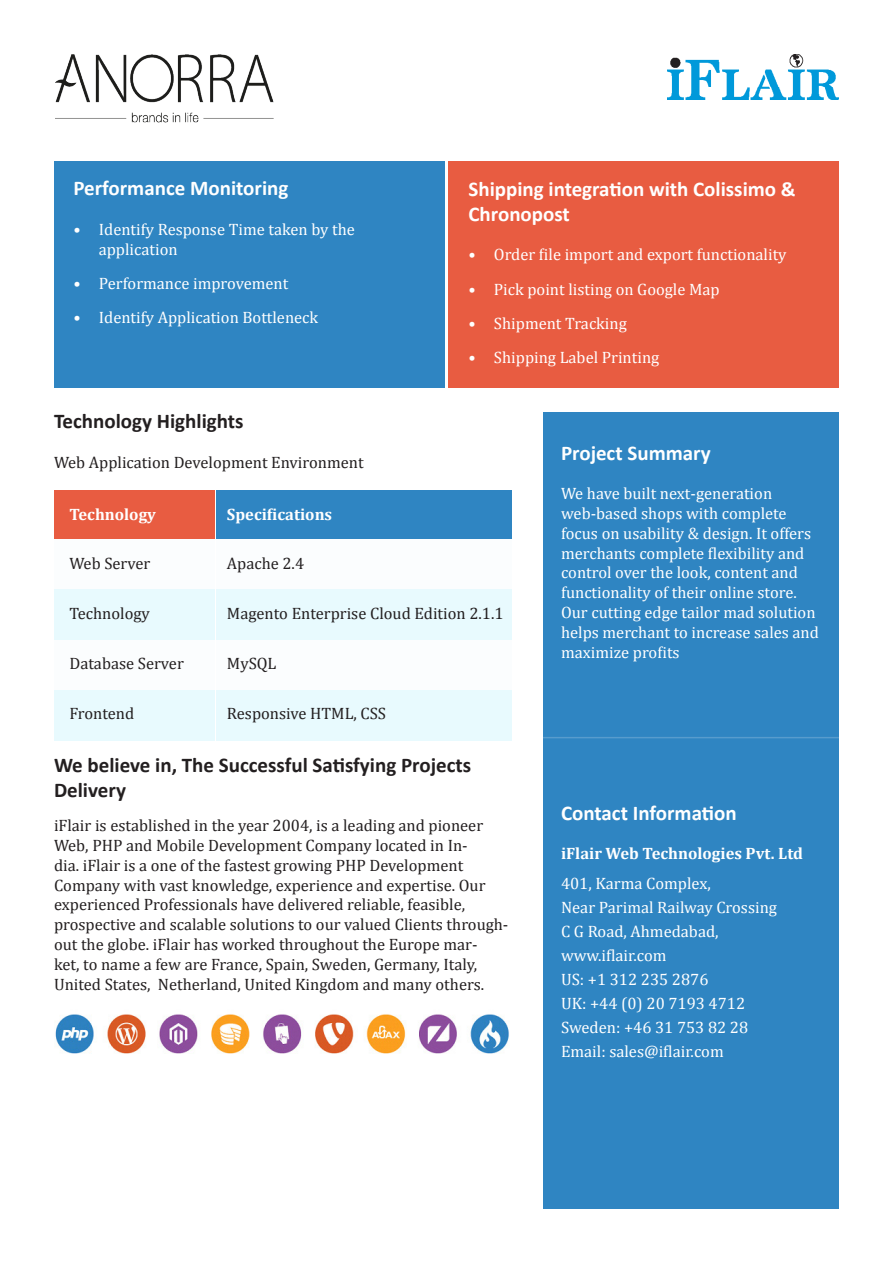
<style>
.page{position:relative;width:893px;height:1263px;background:#fff}
.page>*{position:absolute;margin:0;border:0;box-sizing:border-box;transform-origin:0 0}
.t1{font:700 21px/25.2px "Calibri";color:#fff}
.t2{font:700 21px/25.2px "Calibri";color:#231f20}
.t3{font:16.5px/19.8px "Cambria";color:#231f20}
.t4{font:16.5px/19.8px "Cambria";color:#fff}
.t5{font:700 16.5px "Cambria";color:#fff}
</style>
<div class="page">
<div style="left:54px;top:162px;width:390px;height:226px;background:#2f85c2"></div>
<div style="left:449px;top:162px;width:390px;height:226px;background:#e85c41"></div>
<div style="left:543px;top:412px;width:296px;height:797px;background:#2f85c2"></div>
<hr style="left:543px;top:737px;width:296px;height:1px;background:#fff">
<img style="left:55px;top:1014px;width:454px;height:40px">
<img style="left:668px;top:54px;width:171px;height:45px">
<div style="left:54px;top:490px;width:161px;height:50px;background:#e85c41"></div>
<div style="left:54px;top:540px;width:161px;height:50px;background:#fbfdfe"></div>
<div style="left:54px;top:590px;width:161px;height:50px;background:#e8fafe"></div>
<div style="left:54px;top:640px;width:161px;height:50px;background:#fbfdfe"></div>
<div style="left:54px;top:690px;width:161px;height:50px;background:#e8fafe"></div>
<div style="left:216px;top:490px;width:295px;height:50px;background:#2f85c2"></div>
<div style="left:216px;top:540px;width:295px;height:50px;background:#fbfdfe"></div>
<div style="left:216px;top:590px;width:295px;height:50px;background:#e8fafe"></div>
<div style="left:216px;top:640px;width:295px;height:50px;background:#fbfdfe"></div>
<div style="left:216px;top:690px;width:295px;height:50px;background:#e8fafe"></div>
<img style="left:55px;top:54px;width:218px;height:69px">
<p class="t1" style="left:73px;top:176px;width:217px">Performance Monitoring</p>
<p class="t4" style="left:73px;top:219px;width:283px">• Identify Response Time taken by the</p>
<p class="t4" style="left:99px;top:239px;width:80px">application</p>
<p class="t4" style="left:73px;top:273px;width:216px">• Performance improvement</p>
<p class="t4" style="left:73px;top:308px;width:246px">• Identify Application Bottleneck</p>
<p class="t1" style="left:468px;top:176px;width:329px">Shipping integration with Colissimo &amp;<br>Chronopost</p>
<p class="t4" style="left:468px;top:245px;width:320px">• Order file import and export functionality</p>
<p class="t4" style="left:468px;top:279px;width:253px">• Pick point listing on Google Map</p>
<p class="t4" style="left:468px;top:313px;width:160px">• Shipment Tracking</p>
<p class="t4" style="left:468px;top:347px;width:192px">• Shipping Label Printing</p>
<p class="t2" style="left:54px;top:408px;width:191px">Technology Highlights</p>
<p class="t3" style="left:54px;top:452px;width:311px">Web Application Development Environment</p>
<p class="t5" style="left:69px;top:502px;width:88px">Technology</p>
<p class="t3" style="left:69px;top:553px;width:82px">Web Server</p>
<p class="t3" style="left:69px;top:603px;width:82px">Technology</p>
<p class="t3" style="left:69px;top:654px;width:116px">Database Server</p>
<p class="t3" style="left:69px;top:704px;width:66px">Frontend</p>
<p class="t5" style="left:227px;top:502px;width:107px">Specifications</p>
<p class="t3" style="left:227px;top:553px;width:79px">Apache 2.4</p>
<p class="t3" style="left:227px;top:604px;width:278px">Magento Enterprise Cloud Edition 2.1.1</p>
<p class="t3" style="left:227px;top:654px;width:51px">MySQL</p>
<p class="t3" style="left:227px;top:704px;width:161px">Responsive HTML, CSS</p>
<p class="t2" style="left:54px;top:752px;width:419px">We believe in, The Successful Satisfying Projects<br>Delivery</p>
<p class="t3" style="left:54px;top:815px;width:456px">iFlair is established in the year 2004, is a leading and pioneer Web, PHP and Mobile Development Company located in In-<br>dia. iFlair is a one of the fastest growing PHP Development Company with vast knowledge, experience and expertise. Our experienced Professionals have delivered reliable, feasible, prospective and scalable solutions to our valued Clients through&shy;out the globe. iFlair has worked throughout the Europe mar-<br>ket, to name a few are France, Spain, Sweden, Germany, Italy, United States, Netherland, United Kingdom and many others.</p>
<p class="t1" style="left:561px;top:440px;width:151px">Project Summary</p>
<p class="t4" style="left:561px;top:483px;width:259px">We have built next-generation web-based shops with complete focus on usability &amp; design. It offers merchants complete flexibility and control over the look, content and functionality of their online store.<br>Our cutting edge tailor mad solution helps merchant to increase sales and maximize profits</p>
<p class="t1" style="left:561px;top:800px;width:177px">Contact Information</p>
<p class="t5" style="left:561px;top:842px;width:243px">iFlair Web Technologies Pvt. Ltd</p>
<p class="t4" style="left:561px;top:874px;width:151px">401, Karma Complex,</p>
<p class="t4" style="left:561px;top:898px;width:218px">Near Parimal Railway Crossing</p>
<p class="t4" style="left:561px;top:922px;width:159px">C G Road, Ahmedabad,</p>
<p class="t4" style="left:561px;top:946px;width:107px">www.iflair.com</p>
<p class="t4" style="left:561px;top:970px;width:149px">US: +1 312 235 2876</p>
<p class="t4" style="left:561px;top:994px;width:186px">UK: +44 (0) 20 7193 4712</p>
<p class="t4" style="left:561px;top:1018px;width:189px">Sweden: +46 31 753 82 28</p>
<p class="t4" style="left:561px;top:1042px;width:164px">Email: sales@iflair.com</p>
</div>
